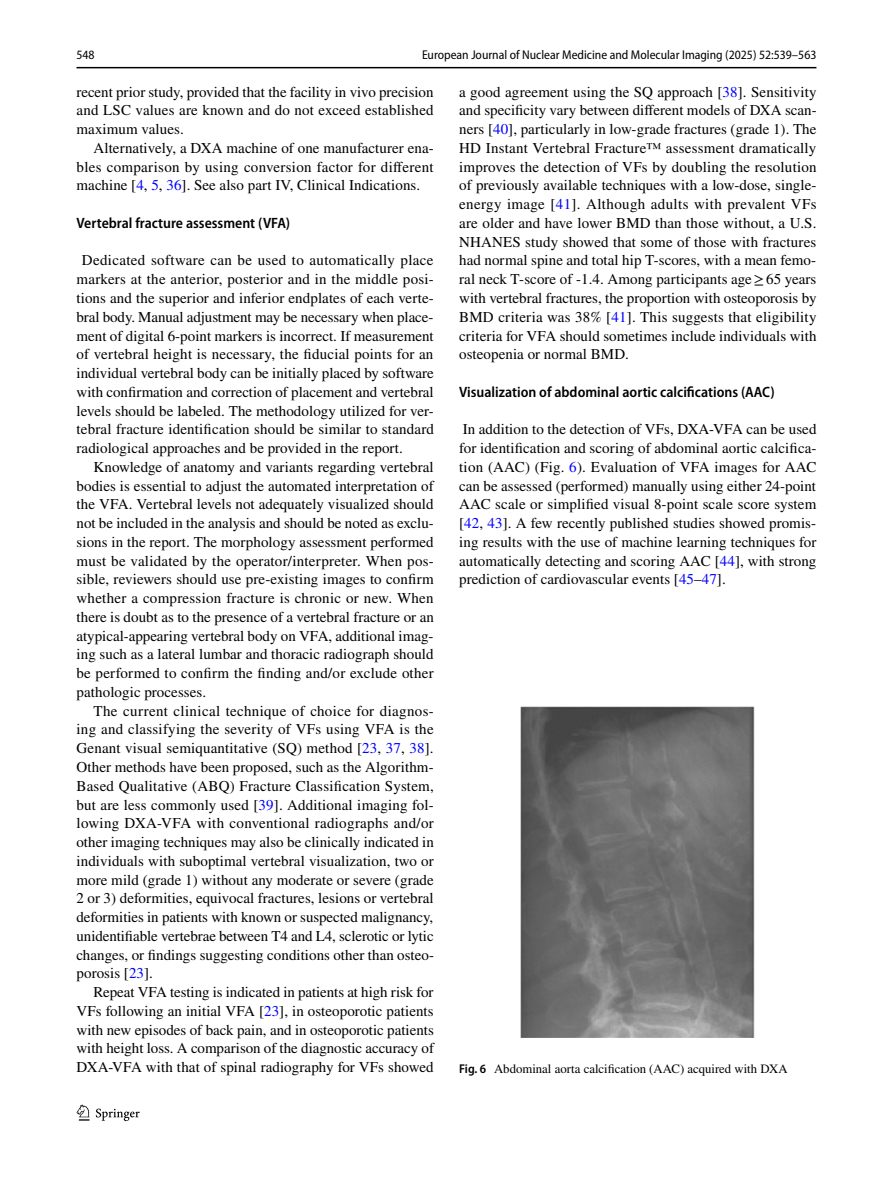
<style>
.page{position:relative;width:893px;height:1187px;background:#fff}
.page>*{position:absolute;margin:0;border:0;box-sizing:border-box;transform-origin:0 0}
.t1{font:15px/18.8px "STIX";letter-spacing:.005em;color:#000;text-align:justify}
.t2{font:600 semi-condensed 15px "Myriad Pro";color:#000}
.t3{font:semi-condensed 12.75px "Myriad Pro";color:#000}
.t4{font:12.75px "STIX";color:#000}
.s1{color:#00f}
.s2{font-family:"Myriad Pro";font-weight:600;font-stretch:semi-condensed}
</style>
<div class="page">
<hr style="left:77px;top:67px;width:739px;height:1px;background:#000">
<svg style="left:77px;top:1104px;width:12px;height:16px"></svg>
<svg style="left:96px;top:1108px;width:44px;height:12px"></svg>
<img style="left:521px;top:706px;width:234px;height:332px">
<p class="t3" style="left:77px;top:48px;width:20px">548</p>
<p class="t3" style="left:422px;top:48px;width:396px">European Journal of Nuclear Medicine and Molecular Imaging (2025) 52:539–563</p>
<p class="t1" style="left:77px;top:83px;width:359px">recent prior study, provided that the facility in vivo precision and LSC values are known and do not exceed established maximum values.</p>
<p class="t1" style="left:77px;top:139px;width:359px;text-indent:17px">Alternatively, a DXA machine of one manufacturer ena&shy;bles comparison by using conversion factor for different machine [<span class="s1">4</span>, <span class="s1">5</span>, <span class="s1">36</span>]. See also part IV, Clinical Indications.</p>
<p class="t2" style="left:77px;top:215px;width:215px">Vertebral fracture assessment (VFA)</p>
<p class="t1" style="left:77px;top:252px;width:359px;text-indent:5px">Dedicated software can be used to automatically place markers at the anterior, posterior and in the middle posi&shy;tions and the superior and inferior endplates of each verte&shy;bral body. Manual adjustment may be necessary when place&shy;ment of digital 6-point markers is incorrect. If measurement of vertebral height is necessary, the fiducial points for an individual vertebral body can be initially placed by software with confirmation and correction of placement and vertebral levels should be labeled. The methodology utilized for ver&shy;tebral fracture identification should be similar to standard radiological approaches and be provided in the report.</p>
<p class="t1" style="left:77px;top:458px;width:359px;text-indent:17px">Knowledge of anatomy and variants regarding vertebral bodies is essential to adjust the automated interpretation of the VFA. Vertebral levels not adequately visualized should not be included in the analysis and should be noted as exclu&shy;sions in the report. The morphology assessment performed must be validated by the operator/interpreter. When pos&shy;sible, reviewers should use pre-existing images to confirm whether a compression fracture is chronic or new. When there is doubt as to the presence of a vertebral fracture or an atypical-appearing vertebral body on VFA, additional imag&shy;ing such as a lateral lumbar and thoracic radiograph should be performed to confirm the finding and/or exclude other pathologic processes.</p>
<p class="t1" style="left:77px;top:702px;width:359px;text-indent:17px">The current clinical technique of choice for diagnos&shy;ing and classifying the severity of VFs using VFA is the Genant visual semiquantitative (SQ) method [<span class="s1">23</span>, <span class="s1">37</span>, <span class="s1">38</span>].<br>Other methods have been proposed, such as the Algorithm-Based Qualitative (ABQ) Fracture Classification System, but are less commonly used [<span class="s1">39</span>]. Additional imaging fol&shy;lowing DXA-VFA with conventional radiographs and/or other imaging techniques may also be clinically indicated in individuals with suboptimal vertebral visualization, two or more mild (grade 1) without any moderate or severe (grade 2 or 3) deformities, equivocal fractures, lesions or vertebral deformities in patients with known or suspected malignancy, unidentifiable vertebrae between T4 and L4, sclerotic or lytic changes, or findings suggesting conditions other than osteo&shy;porosis [<span class="s1">23</span>].</p>
<p class="t1" style="left:77px;top:983px;width:359px;text-indent:17px">Repeat VFA testing is indicated in patients at high risk for VFs following an initial VFA [<span class="s1">23</span>], in osteoporotic patients with new episodes of back pain, and in osteoporotic patients with height loss. A comparison of the diagnostic accuracy of DXA-VFA with that of spinal radiography for VFs showed</p>
<p class="t1" style="left:459px;top:83px;width:359px">a good agreement using the SQ approach [<span class="s1">38</span>]. Sensitivity and specificity vary between different models of DXA scan&shy;ners [<span class="s1">40</span>], particularly in low-grade fractures (grade 1). The HD Instant Vertebral Fracture™ assessment dramatically improves the detection of VFs by doubling the resolution of previously available techniques with a low-dose, single&shy;energy image [<span class="s1">41</span>]. Although adults with prevalent VFs are older and have lower BMD than those without, a U.S.<br>NHANES study showed that some of those with fractures had normal spine and total hip T-scores, with a mean femo&shy;ral neck T-score of -1.4. Among participants age≥65 years with vertebral fractures, the proportion with osteoporosis by BMD criteria was 38% [<span class="s1">41</span>]. This suggests that eligibility criteria for VFA should sometimes include individuals with osteopenia or normal BMD.</p>
<p class="t2" style="left:459px;top:383px;width:317px">Visualization of abdominal aortic calcifications (AAC)</p>
<p class="t1" style="left:459px;top:421px;width:359px">In addition to the detection of VFs, DXA-VFA can be used for identification and scoring of abdominal aortic calcifica&shy;tion (AAC) (Fig. <span class="s1">6</span>). Evaluation of VFA images for AAC can be assessed (performed) manually using either 24-point AAC scale or simplified visual 8-point scale score system [<span class="s1">42</span>, <span class="s1">43</span>]. A few recently published studies showed promis&shy;ing results with the use of machine learning techniques for automatically detecting and scoring AAC [<span class="s1">44</span>], with strong prediction of cardiovascular events [<span class="s1">45</span>–<span class="s1">47</span>].</p>
<p class="t4" style="left:459px;top:1060px;width:330px"><span class="s2">Fig. 6</span> Abdominal aorta calcification (AAC) acquired with DXA</p>
</div>
